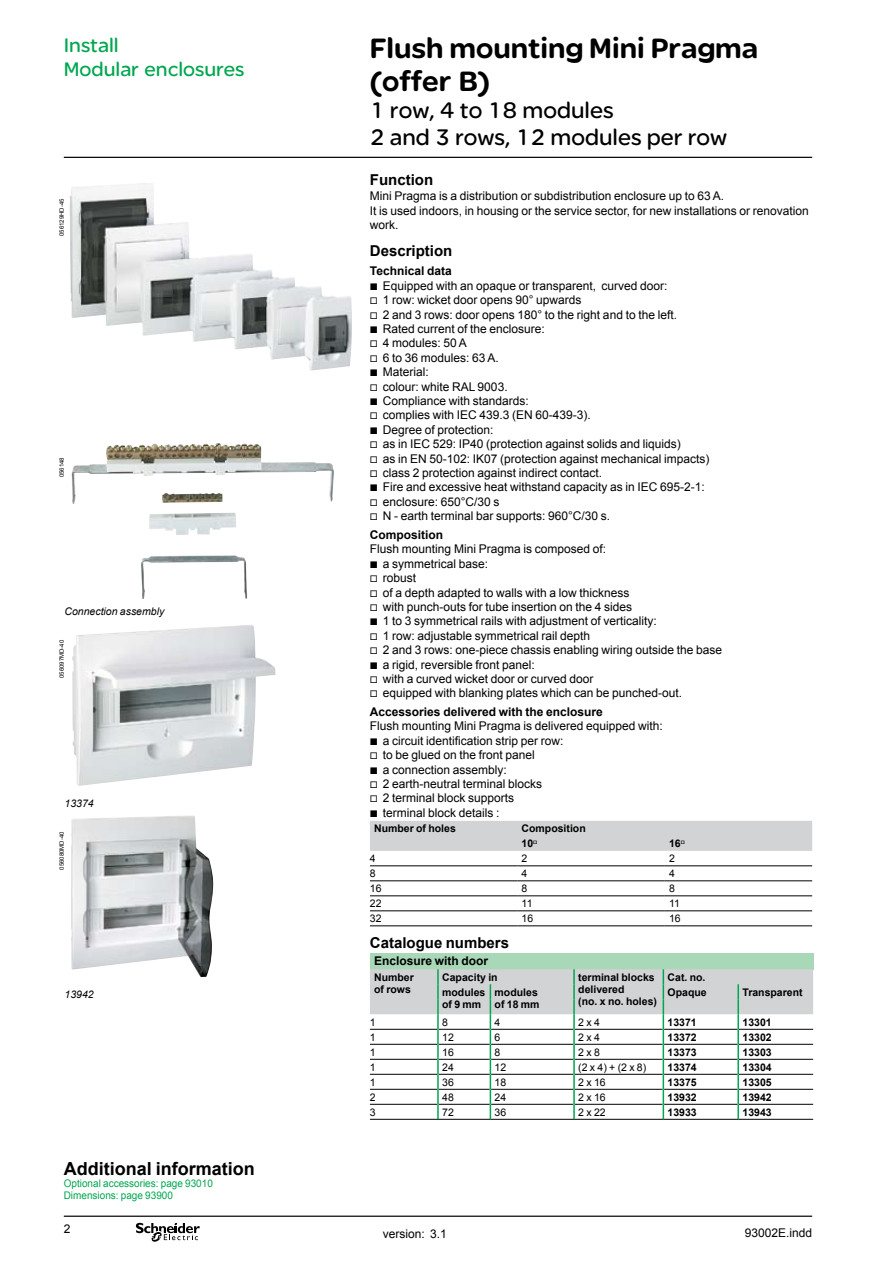
<style>
.page{position:relative;width:893px;height:1263px;background:#fff}
.page>*{position:absolute;margin:0;border:0;box-sizing:border-box;transform-origin:0 0}
.t1{font:900 30px/33px "SE Optimist";color:#000}
.t2{font:24px/27px "SE Optimist";color:#000}
.t3{font:21px/24px "SE Optimist";color:#00a650}
.t4{font:700 18px "Arial";color:#000}
.t5{font:700 15px "Arial";color:#000}
.t6{font:12px/14.4px "Arial";color:#000}
.t7{font:700 12px "Arial";color:#000}
.t8{font:700 10.5px/12px "Arial";color:#000}
.t9{font:10.5px "Arial";color:#000}
.t10{font:10.5px/12px "Arial";color:#00a650;scale:.95 1}
.t11{font:italic 10.5px "Arial";color:#000}
.t12{font:6px "Arial";color:#000}
.s1{font-weight:700}
.s2{font-family:"Graph Schneider"}
</style>
<div class="page">
<svg style="left:370px;top:866px;width:442px;height:46px"></svg>
<div style="left:370px;top:821px;width:442px;height:30px;background:#d1d3d4"></div>
<hr style="left:665px;top:925px;width:147px;height:1px;background:#000">
<hr style="left:517px;top:925px;width:148px;height:1px;background:#000">
<hr style="left:370px;top:925px;width:147px;height:1px;background:#000">
<hr style="left:665px;top:910px;width:147px;height:1px;background:#000">
<hr style="left:517px;top:910px;width:148px;height:1px;background:#000">
<hr style="left:370px;top:910px;width:147px;height:1px;background:#000">
<hr style="left:665px;top:895px;width:147px;height:1px;background:#000">
<hr style="left:517px;top:895px;width:148px;height:1px;background:#000">
<hr style="left:370px;top:895px;width:147px;height:1px;background:#000">
<hr style="left:665px;top:880px;width:147px;height:1px;background:#000">
<hr style="left:517px;top:880px;width:148px;height:1px;background:#000">
<hr style="left:370px;top:880px;width:147px;height:1px;background:#000">
<hr style="left:665px;top:865px;width:147px;height:1px;background:#000">
<hr style="left:517px;top:865px;width:148px;height:1px;background:#000">
<hr style="left:370px;top:865px;width:147px;height:1px;background:#000">
<div style="left:370px;top:953px;width:443px;height:16px;background:#a8d8b7"></div>
<hr style="left:738px;top:1119px;width:75px;height:1px;background:#000">
<hr style="left:663px;top:1119px;width:75px;height:1px;background:#000">
<hr style="left:574px;top:1119px;width:89px;height:1px;background:#000">
<hr style="left:490px;top:1119px;width:84px;height:1px;background:#000">
<hr style="left:438px;top:1119px;width:52px;height:1px;background:#000">
<hr style="left:370px;top:1119px;width:68px;height:1px;background:#000">
<svg style="left:370px;top:969px;width:443px;height:150px"></svg>
<svg style="left:69px;top:183px;width:283px;height:188px"></svg>
<svg style="left:71px;top:443px;width:263px;height:156px"></svg>
<svg style="left:72px;top:625px;width:204px;height:161px"></svg>
<svg style="left:71px;top:815px;width:143px;height:162px"></svg>
<hr style="left:64px;top:157px;width:748px;height:1px;background:#000">
<hr style="left:64px;top:1215px;width:748px;height:2px;background:#000">
<svg style="left:136px;top:1223px;width:64px;height:19px"></svg>
<h3 class="t3" style="left:64px;top:33px;width:182px">Install<br>Modular enclosures</h3>
<p class="t12" style="left:58px;top:236px;width:39px;rotate:-90deg">056129HD-45</p>
<p class="t12" style="left:58px;top:477px;width:22px;rotate:-90deg">056148</p>
<p class="t11" style="left:65px;top:605px;width:101px">Connection assembly</p>
<p class="t12" style="left:58px;top:678px;width:40px;rotate:-90deg">056097MD-40</p>
<p class="t11" style="left:65px;top:796px;width:31px">13374</p>
<p class="t12" style="left:58px;top:870px;width:40px;rotate:-90deg">056080MD-40</p>
<p class="t11" style="left:65px;top:988px;width:31px">13942</p>
<h3 class="t4" style="left:64px;top:1157px;width:192px">Additional information</h3>
<p class="t10" style="left:64px;top:1177px;width:159px">Optional accessories: page 93010<br>Dimensions: page 93900</p>
<h1 class="t1" style="left:370px;top:31px;width:390px">Flush mounting Mini Pragma (offer B)</h1>
<h2 class="t2" style="left:370px;top:96px;width:359px">1 row, 4 to 18 modules<br>2 and 3 rows, 12 modules per row</h2>
<p class="t5" style="left:370px;top:170px;width:65px">Function</p>
<p class="t6" style="left:370px;top:189px;width:440px">Mini Pragma is a distribution or subdistribution enclosure up to 63 A.<br>It is used indoors, in housing or the service sector, for new installations or renovation work.</p>
<p class="t5" style="left:370px;top:241px;width:84px">Description</p>
<p class="t6" style="left:370px;top:264px;width:341px"><span class="s1">Technical data<br></span><span class="s2">b</span> Equipped with an opaque or transparent, curved door:<br><span class="s2">v</span> 1 row: wicket door opens 90° upwards<br><span class="s2">v</span> 2 and 3 rows: door opens 180° to the right and to the left.<br><span class="s2">b</span> Rated current of the enclosure:<br><span class="s2">v</span> 4 modules: 50 A<br><span class="s2">v</span> 6 to 36 modules: 63 A.<br><span class="s2">b</span> Material:<br><span class="s2">v</span> colour: white RAL 9003.<br><span class="s2">b</span> Compliance with standards:<br><span class="s2">v</span> complies with IEC 439.3 (EN 60-439-3).<br><span class="s2">b</span> Degree of protection:<br><span class="s2">v</span> as in IEC 529: IP40 (protection against solids and liquids)<br><span class="s2">v</span> as in EN 50-102: IK07 (protection against mechanical impacts) <span class="s2">v</span> class 2 protection against indirect contact.<br><span class="s2">b</span> Fire and excessive heat withstand capacity as in IEC 695-2-1: <span class="s2">v</span> enclosure: 650°C/30 s<br><span class="s2">v</span> N - earth terminal bar supports: 960°C/30 s.</p>
<p class="t7" style="left:370px;top:527px;width:75px">Composition</p>
<p class="t6" style="left:370px;top:542px;width:354px">Flush mounting Mini Pragma is composed of:<br><span class="s2">b</span> a symmetrical base:<br><span class="s2">v</span> robust<br><span class="s2">v</span> of a depth adapted to walls with a low thickness<br><span class="s2">v</span> with punch-outs for tube insertion on the 4 sides<br><span class="s2">b</span> 1 to 3 symmetrical rails with adjustment of verticality:<br><span class="s2">v</span> 1 row: adjustable symmetrical rail depth<br><span class="s2">v</span> 2 and 3 rows: one-piece chassis enabling wiring outside the base <span class="s2">b</span> a rigid, reversible front panel:<br><span class="s2">v</span> with a curved wicket door or curved door<br><span class="s2">v</span> equipped with blanking plates which can be punched-out.</p>
<p class="t7" style="left:370px;top:704px;width:234px">Accessories delivered with the enclosure</p>
<p class="t6" style="left:370px;top:719px;width:294px">Flush mounting Mini Pragma is delivered equipped with: <span class="s2">b</span> a circuit identification strip per row:<br><span class="s2">v</span> to be glued on the front panel<br><span class="s2">b</span> a connection assembly:<br><span class="s2">v</span> 2 earth-neutral terminal blocks<br><span class="s2">v</span> 2 terminal block supports<br><span class="s2">b</span> terminal block details :</p>
<p class="t8" style="left:374px;top:823px;width:83px">Number of holes</p>
<p class="t8" style="left:522px;top:821px;width:66px;line-height:15px">Composition<br>10<sup>v</sup></p>
<p class="t8" style="left:669px;top:838px;width:17px">16<sup>v</sup></p>
<p class="t9" style="left:370px;top:851px;width:7px">4</p>
<p class="t9" style="left:522px;top:851px;width:7px">2</p>
<p class="t9" style="left:669px;top:851px;width:7px">2</p>
<p class="t9" style="left:370px;top:866px;width:7px">8</p>
<p class="t9" style="left:522px;top:866px;width:7px">4</p>
<p class="t9" style="left:669px;top:866px;width:7px">4</p>
<p class="t9" style="left:370px;top:881px;width:13px">16</p>
<p class="t9" style="left:522px;top:881px;width:7px">8</p>
<p class="t9" style="left:669px;top:881px;width:7px">8</p>
<p class="t9" style="left:370px;top:896px;width:13px">22</p>
<p class="t9" style="left:522px;top:896px;width:12px">11</p>
<p class="t9" style="left:669px;top:896px;width:12px">11</p>
<p class="t9" style="left:370px;top:911px;width:13px">32</p>
<p class="t9" style="left:522px;top:911px;width:13px">16</p>
<p class="t9" style="left:669px;top:911px;width:13px">16</p>
<p class="t5" style="left:370px;top:933px;width:141px">Catalogue numbers</p>
<p class="t7" style="left:374px;top:953px;width:116px">Enclosure with door</p>
<p class="t8" style="left:374px;top:971px;width:41px">Number of rows</p>
<p class="t8" style="left:442px;top:971px;width:57px">Capacity in</p>
<p class="t8" style="left:578px;top:971px;width:80px">terminal blocks delivered<br>(no. x no. holes)</p>
<p class="t8" style="left:668px;top:971px;width:39px">Cat. no.</p>
<p class="t8" style="left:442px;top:986px;width:45px">modules of 9 mm</p>
<p class="t8" style="left:495px;top:986px;width:46px">modules of 18 mm</p>
<p class="t8" style="left:668px;top:986px;width:41px">Opaque</p>
<p class="t8" style="left:742px;top:986px;width:62px">Transparent</p>
<p class="t9" style="left:370px;top:1015px;width:7px">1</p>
<p class="t9" style="left:442px;top:1015px;width:7px">8</p>
<p class="t9" style="left:495px;top:1015px;width:7px">4</p>
<p class="t9" style="left:578px;top:1015px;width:23px">2 x 4</p>
<p class="t8" style="left:668px;top:1016px;width:31px">13371</p>
<p class="t8" style="left:742px;top:1016px;width:31px">13301</p>
<p class="t9" style="left:370px;top:1030px;width:7px">1</p>
<p class="t9" style="left:442px;top:1030px;width:13px">12</p>
<p class="t9" style="left:495px;top:1030px;width:7px">6</p>
<p class="t9" style="left:578px;top:1030px;width:23px">2 x 4</p>
<p class="t8" style="left:668px;top:1031px;width:31px">13372</p>
<p class="t8" style="left:742px;top:1031px;width:31px">13302</p>
<p class="t9" style="left:370px;top:1045px;width:7px">1</p>
<p class="t9" style="left:442px;top:1045px;width:13px">16</p>
<p class="t9" style="left:495px;top:1045px;width:7px">8</p>
<p class="t9" style="left:578px;top:1045px;width:23px">2 x 8</p>
<p class="t8" style="left:668px;top:1046px;width:31px">13373</p>
<p class="t8" style="left:742px;top:1046px;width:31px">13303</p>
<p class="t9" style="left:370px;top:1060px;width:7px">1</p>
<p class="t9" style="left:442px;top:1060px;width:13px">24</p>
<p class="t9" style="left:495px;top:1060px;width:13px">12</p>
<p class="t9" style="left:578px;top:1060px;width:69px">(2 x 4) + (2 x 8)</p>
<p class="t8" style="left:668px;top:1061px;width:31px">13374</p>
<p class="t8" style="left:742px;top:1061px;width:31px">13304</p>
<p class="t9" style="left:370px;top:1075px;width:7px">1</p>
<p class="t9" style="left:442px;top:1075px;width:13px">36</p>
<p class="t9" style="left:495px;top:1075px;width:13px">18</p>
<p class="t9" style="left:578px;top:1075px;width:29px">2 x 16</p>
<p class="t8" style="left:668px;top:1076px;width:31px">13375</p>
<p class="t8" style="left:742px;top:1076px;width:31px">13305</p>
<p class="t9" style="left:370px;top:1090px;width:7px">2</p>
<p class="t9" style="left:442px;top:1090px;width:13px">48</p>
<p class="t9" style="left:495px;top:1090px;width:13px">24</p>
<p class="t9" style="left:578px;top:1090px;width:29px">2 x 16</p>
<p class="t8" style="left:668px;top:1091px;width:31px">13932</p>
<p class="t8" style="left:742px;top:1091px;width:31px">13942</p>
<p class="t9" style="left:370px;top:1105px;width:7px">3</p>
<p class="t9" style="left:442px;top:1105px;width:13px">72</p>
<p class="t9" style="left:495px;top:1105px;width:13px">36</p>
<p class="t9" style="left:578px;top:1105px;width:29px">2 x 22</p>
<p class="t8" style="left:668px;top:1106px;width:31px">13933</p>
<p class="t8" style="left:742px;top:1106px;width:31px">13943</p>
<p class="t6" style="left:383px;top:1226px;width:66px">version: 3.1</p>
<p class="t6" style="left:745px;top:1226px;width:69px">93002E.indd</p>
</div>
